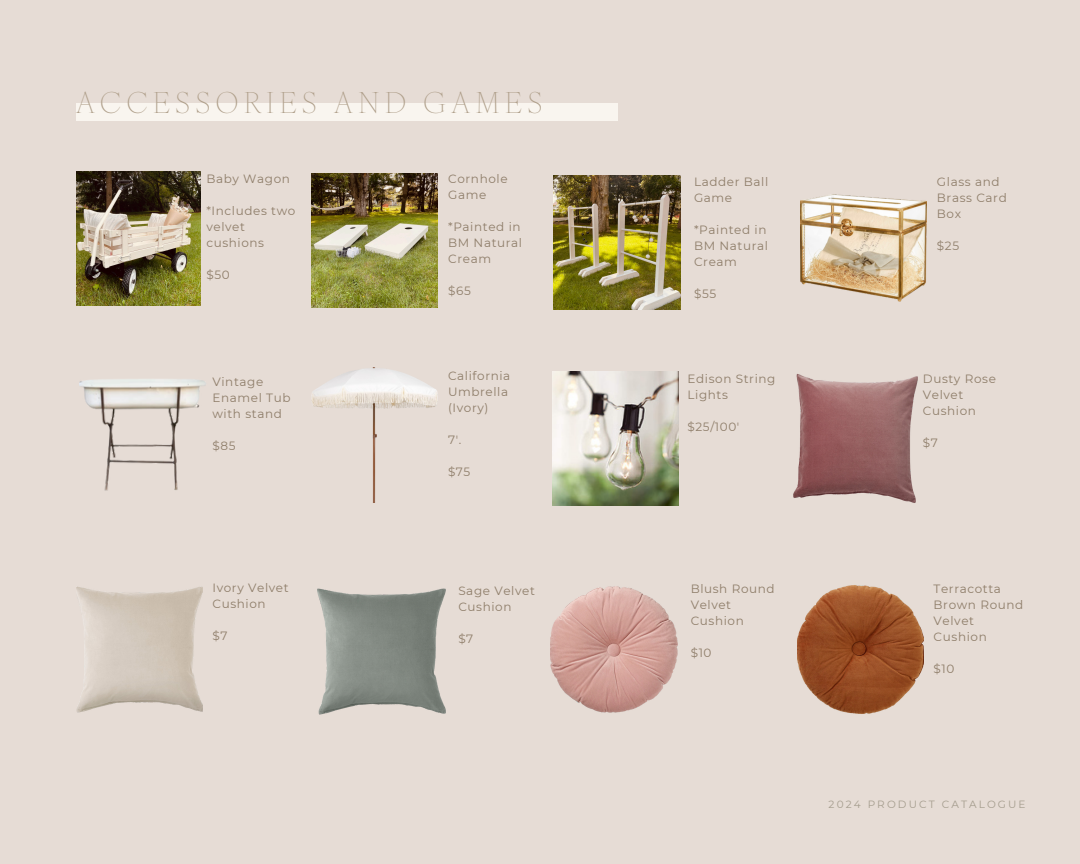
<style>
.page{position:relative;width:1080px;height:864px;background:#e6dcd5}
.page>*{position:absolute;margin:0;border:0;box-sizing:border-box;transform-origin:0 0}
.t1{font:100 28.8px "Ivy Ora Display";letter-spacing:.2em;color:#af9f8a}
.t2{font:12px/16px "Montserrat";letter-spacing:.05em;color:#8e7d69}
.t3{font:10.5px "Montserrat";letter-spacing:.2em;color:#a59d8e}
</style>
<div class="page">
<div style="left:76px;top:104px;width:541px;height:17px;background:#f9f5ef"></div>
<img style="left:76px;top:172px;width:125px;height:133px">
<img style="left:312px;top:174px;width:126px;height:133px">
<img style="left:554px;top:176px;width:127px;height:134px">
<img style="left:801px;top:194px;width:126px;height:108px">
<img style="left:80px;top:379px;width:126px;height:112px">
<img style="left:311px;top:367px;width:126px;height:135px">
<img style="left:552px;top:371px;width:126px;height:134px">
<img style="left:793px;top:374px;width:124px;height:129px">
<img style="left:76px;top:587px;width:126px;height:126px">
<img style="left:318px;top:588px;width:127px;height:127px">
<img style="left:550px;top:586px;width:127px;height:127px">
<img style="left:797px;top:585px;width:126px;height:129px">
<h1 class="t1" style="left:76px;top:83px;width:468px">ACCESSORIES AND GAMES</h1>
<h2 class="t2" style="left:206px;top:171px;width:85px">Baby Wagon</h2>
<h2 class="t2" style="left:206px;top:203px;width:90px">*Includes two velvet cushions</h2>
<h2 class="t2" style="left:206px;top:267px;width:25px">$50</h2>
<p class="t2" style="left:212px;top:373px;width:80px">Vintage<br>Enamel Tub with stand</p>
<h2 class="t2" style="left:212px;top:437px;width:25px">$85</h2>
<h2 class="t2" style="left:212px;top:580px;width:78px">Ivory Velvet<br>Cushion</h2>
<p class="t2" style="left:212px;top:628px;width:17px">$7</p>
<p class="t2" style="left:448px;top:171px;width:61px">Cornhole<br>Game</p>
<h2 class="t2" style="left:448px;top:219px;width:75px">*Painted in<br>BM Natural<br>Cream</h2>
<h2 class="t2" style="left:448px;top:283px;width:24px">$65</h2>
<h2 class="t2" style="left:448px;top:367px;width:64px">California<br>Umbrella (Ivory)</h2>
<p class="t2" style="left:448px;top:431px;width:15px">7'.</p>
<h2 class="t2" style="left:448px;top:463px;width:24px">$75</h2>
<h2 class="t2" style="left:458px;top:583px;width:78px">Sage Velvet<br>Cushion</h2>
<h2 class="t2" style="left:458px;top:631px;width:17px">$7</h2>
<h2 class="t2" style="left:694px;top:174px;width:76px">Ladder Ball<br>Game</h2>
<p class="t2" style="left:694px;top:222px;width:75px">*Painted in<br>BM Natural<br>Cream</p>
<h2 class="t2" style="left:694px;top:286px;width:24px">$55</h2>
<h2 class="t2" style="left:688px;top:371px;width:89px">Edison String<br>Lights</h2>
<p class="t2" style="left:688px;top:419px;width:53px">$25/100'</p>
<p class="t2" style="left:691px;top:581px;width:86px">Blush Round<br>Velvet<br>Cushion</p>
<h2 class="t2" style="left:691px;top:645px;width:22px">$10</h2>
<h2 class="t2" style="left:937px;top:173px;width:71px">Glass and<br>Brass Card<br>Box</h2>
<h2 class="t2" style="left:937px;top:237px;width:24px">$25</h2>
<h2 class="t2" style="left:923px;top:371px;width:75px">Dusty Rose<br>Velvet<br>Cushion</h2>
<h2 class="t2" style="left:923px;top:435px;width:17px">$7</h2>
<h2 class="t2" style="left:934px;top:580px;width:91px">Terracotta<br>Brown Round<br>Velvet<br>Cushion</h2>
<p class="t2" style="left:934px;top:660px;width:22px">$10</p>
<p class="t3" style="left:829px;top:798px;width:199px">2024 PRODUCT CATALOGUE</p>
</div>
